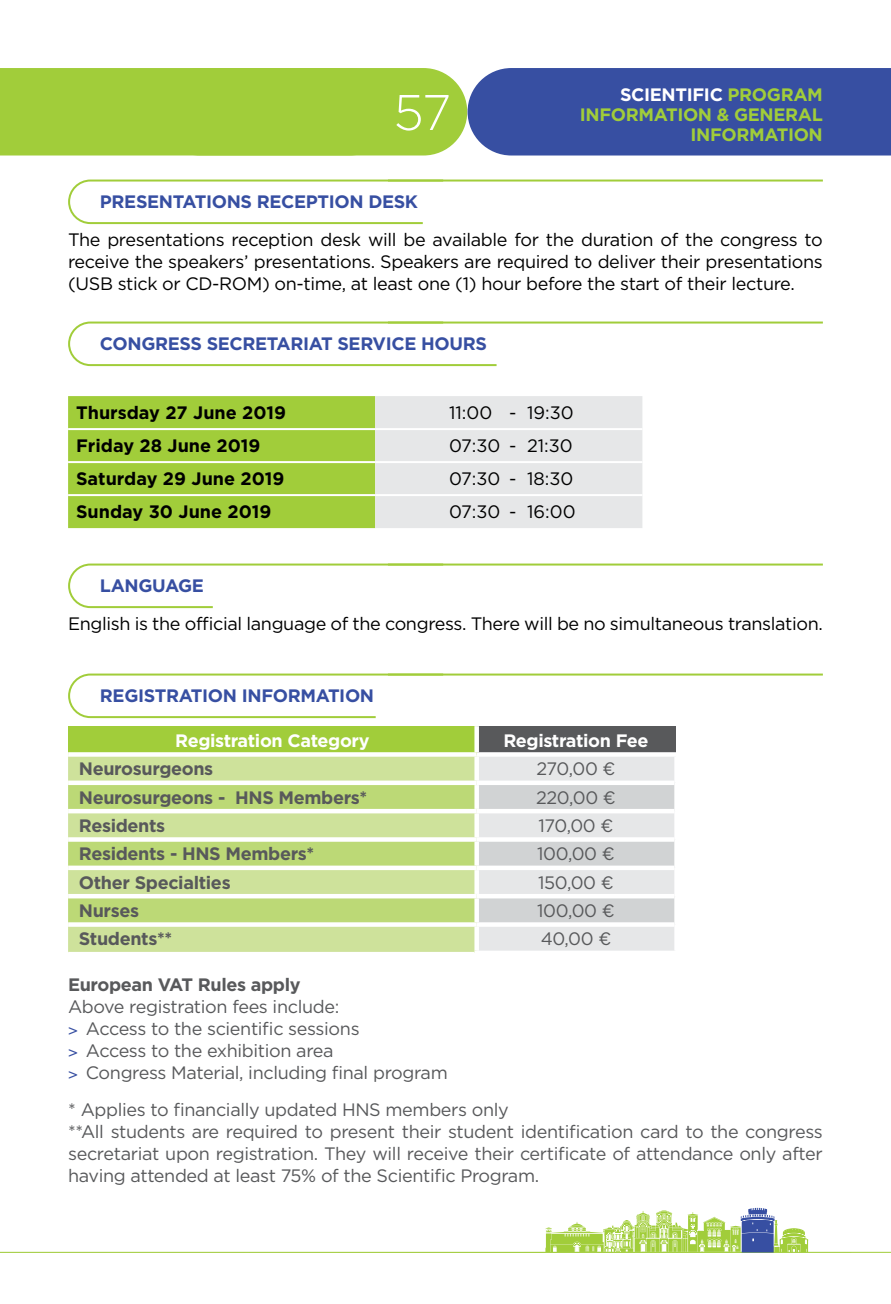
<style>
.page{position:relative;width:891px;height:1304px;background:#fff}
.page>*{position:absolute;margin:0;border:0;box-sizing:border-box;transform-origin:0 0}
.t1{font:300 50px "Gotham Greek";color:#fff}
.t2{font:18px/22px "Gotham Greek";letter-spacing:-.02em;color:#58595b}
.t3{font:18px/22px "Gotham Greek";letter-spacing:-.02em;color:#000;text-align:justify}
.t4{font:700 18px "Gotham Greek";letter-spacing:-.02em;color:#58595b}
.t5{font:700 18px "Gotham Greek";letter-spacing:-.02em;color:#374fa2}
.t6{font:700 18px "Gotham Greek";color:#000}
.t7{font:700 18px/20px "Gotham Greek";letter-spacing:-.02em;color:#a1cd3a;text-align:right}
.t8{font:700 18px "Gotham Greek";letter-spacing:-.02em;color:#fff}
.s1{color:#fff}
</style>
<div class="page">
<div style="left:0;top:68px;width:193px;height:88px;background:#a1cd3a"></div>
<div style="left:156px;top:68px;width:311px;height:88px;background:#a1cd3a;border-radius:44px"></div>
<div style="left:467px;top:68px;width:423px;height:88px;background:#374fa2"></div>
<hr style="left:0;top:1252px;width:890px;height:1px;background:#a1cd3a">
<svg style="left:0;top:1208px;width:850px;height:44px"></svg>
<svg style="left:68px;top:179px;width:377px;height:46px"></svg>
<hr style="left:388px;top:180px;width:434px;height:2px;background:#a1cd3a">
<svg style="left:68px;top:321px;width:430px;height:46px"></svg>
<hr style="left:388px;top:322px;width:434px;height:2px;background:#a1cd3a">
<svg style="left:68px;top:396px;width:574px;height:132px;background:#c1d98b"></svg>
<hr style="left:68px;top:428px;width:307px;height:2px;background:#fff">
<hr style="left:375px;top:428px;width:267px;height:2px;background:#fff">
<hr style="left:68px;top:461px;width:307px;height:2px;background:#fff">
<hr style="left:375px;top:461px;width:267px;height:2px;background:#fff">
<hr style="left:68px;top:494px;width:307px;height:2px;background:#fff">
<hr style="left:375px;top:494px;width:267px;height:2px;background:#fff">
<svg style="left:68px;top:563px;width:377px;height:46px"></svg>
<hr style="left:388px;top:564px;width:434px;height:2px;background:#a1cd3a">
<svg style="left:68px;top:673px;width:377px;height:46px"></svg>
<hr style="left:388px;top:674px;width:434px;height:2px;background:#a1cd3a">
<div style="left:68px;top:726px;width:408px;height:28px;background:#a1cd3a"></div>
<div style="left:476px;top:726px;width:199px;height:28px;background:#58595b"></div>
<div style="left:68px;top:757px;width:406px;height:195px;background:#cee29b"></div>
<div style="left:476px;top:754px;width:199px;height:29px;background:#e6e7e8"></div>
<svg style="left:68px;top:785px;width:406px;height:137px;background:#c3dd86"></svg>
<svg style="left:478px;top:785px;width:196px;height:166px;background:#dddedf"></svg>
<svg style="left:474px;top:726px;width:4px;height:26px"></svg>
<div style="left:68px;top:752px;width:408px;height:5px;background:#fff"></div>
<svg style="left:474px;top:757px;width:4px;height:24px"></svg>
<div style="left:476px;top:752px;width:200px;height:5px;background:#fff"></div>
<hr style="left:674px;top:757px;width:2px;height:26px;background:#fff">
<hr style="left:68px;top:781px;width:408px;height:4px;background:#fff">
<svg style="left:474px;top:785px;width:2px;height:24px"></svg>
<hr style="left:476px;top:781px;width:198px;height:4px;background:#fff">
<hr style="left:68px;top:809px;width:408px;height:4px;background:#fff">
<svg style="left:474px;top:813px;width:3px;height:24px"></svg>
<hr style="left:476px;top:809px;width:198px;height:4px;background:#fff">
<div style="left:68px;top:837px;width:408px;height:5px;background:#fff"></div>
<svg style="left:474px;top:842px;width:4px;height:24px"></svg>
<div style="left:476px;top:837px;width:198px;height:5px;background:#fff"></div>
<hr style="left:68px;top:866px;width:408px;height:4px;background:#fff">
<svg style="left:474px;top:870px;width:1px;height:24px"></svg>
<hr style="left:476px;top:866px;width:198px;height:4px;background:#fff">
<hr style="left:68px;top:894px;width:408px;height:4px;background:#fff">
<svg style="left:474px;top:898px;width:4px;height:24px"></svg>
<hr style="left:476px;top:894px;width:198px;height:4px;background:#fff">
<div style="left:68px;top:922px;width:408px;height:5px;background:#fff"></div>
<svg style="left:474px;top:927px;width:3px;height:24px"></svg>
<div style="left:476px;top:922px;width:198px;height:5px;background:#fff"></div>
<h1 class="t1" style="left:393px;top:85px;width:60px">57</h1>
<p class="t7" style="left:579px;top:84px;width:244px"><span class="s1">SCIENTIFIC</span> PROGRAM<br>INFORMATION &amp; GENERAL<br>INFORMATION</p>
<p class="t5" style="left:100px;top:192px;width:319px">PRESENTATIONS RECEPTION DESK</p>
<p class="t3" style="left:68px;top:228px;width:756px">The presentations reception desk will be available for the duration of the congress to receive the speakers’ presentations. Speakers are required to deliver their presentations (USB stick or CD-ROM) on-time, at least one (1) hour before the start of their lecture.</p>
<p class="t5" style="left:100px;top:334px;width:388px">CONGRESS SECRETARIAT SERVICE HOURS</p>
<p class="t6" style="left:76px;top:402px;width:211px">Thursday 27 June 2019</p>
<p class="t3" style="left:449px;top:401px;width:126px">11:00 - 19:30</p>
<p class="t6" style="left:76px;top:435px;width:186px">Friday 28 June 2019</p>
<p class="t3" style="left:449px;top:434px;width:125px">07:30 - 21:30</p>
<p class="t6" style="left:76px;top:468px;width:210px">Saturday 29 June 2019</p>
<p class="t3" style="left:449px;top:467px;width:126px">07:30 - 18:30</p>
<p class="t6" style="left:76px;top:501px;width:197px">Sunday 30 June 2019</p>
<p class="t3" style="left:449px;top:500px;width:128px">07:30 - 16:00</p>
<p class="t5" style="left:100px;top:576px;width:105px">LANGUAGE</p>
<p class="t3" style="left:68px;top:612px;width:756px">English is the official language of the congress. There will be no simultaneous translation.</p>
<p class="t5" style="left:100px;top:686px;width:275px">REGISTRATION INFORMATION</p>
<p class="t8" style="left:175px;top:730px;width:196px">Registration Category</p>
<p class="t8" style="left:503px;top:730px;width:147px">Registration Fee</p>
<p class="t4" style="left:79px;top:758px;width:136px">Neurosurgeons</p>
<p class="t2" style="left:536px;top:757px;width:81px">270,00 €</p>
<p class="t4" style="left:79px;top:787px;width:290px">Neurosurgeons - HNS Members*</p>
<p class="t2" style="left:536px;top:786px;width:81px">220,00 €</p>
<p class="t4" style="left:79px;top:815px;width:88px">Residents</p>
<p class="t2" style="left:538px;top:814px;width:76px">170,00 €</p>
<p class="t4" style="left:79px;top:843px;width:237px">Residents - HNS Members*</p>
<p class="t2" style="left:537px;top:843px;width:79px">100,00 €</p>
<p class="t4" style="left:79px;top:872px;width:153px">Other Specialties</p>
<p class="t2" style="left:538px;top:871px;width:77px">150,00 €</p>
<p class="t4" style="left:79px;top:900px;width:62px">Nurses</p>
<p class="t2" style="left:537px;top:899px;width:79px">100,00 €</p>
<p class="t4" style="left:79px;top:929px;width:95px">Students**</p>
<p class="t2" style="left:540px;top:928px;width:72px">40,00 €</p>
<p class="t4" style="left:68px;top:974px;width:234px">European VAT Rules apply</p>
<p class="t2" style="left:86px;top:995px;width:363px;text-indent:-18px">Above registration fees include:<br>Access to the scientific sessions<br>Access to the exhibition area<br>Congress Material, including final program</p>
<p class="t2" style="left:68px;top:1098px;width:756px">* Applies to financially updated HNS members only<br>**All students are required to present their student identification card to the congress secretariat upon registration. They will receive their certificate of attendance only after having attended at least 75% of the Scientific Program.</p>
</div>
